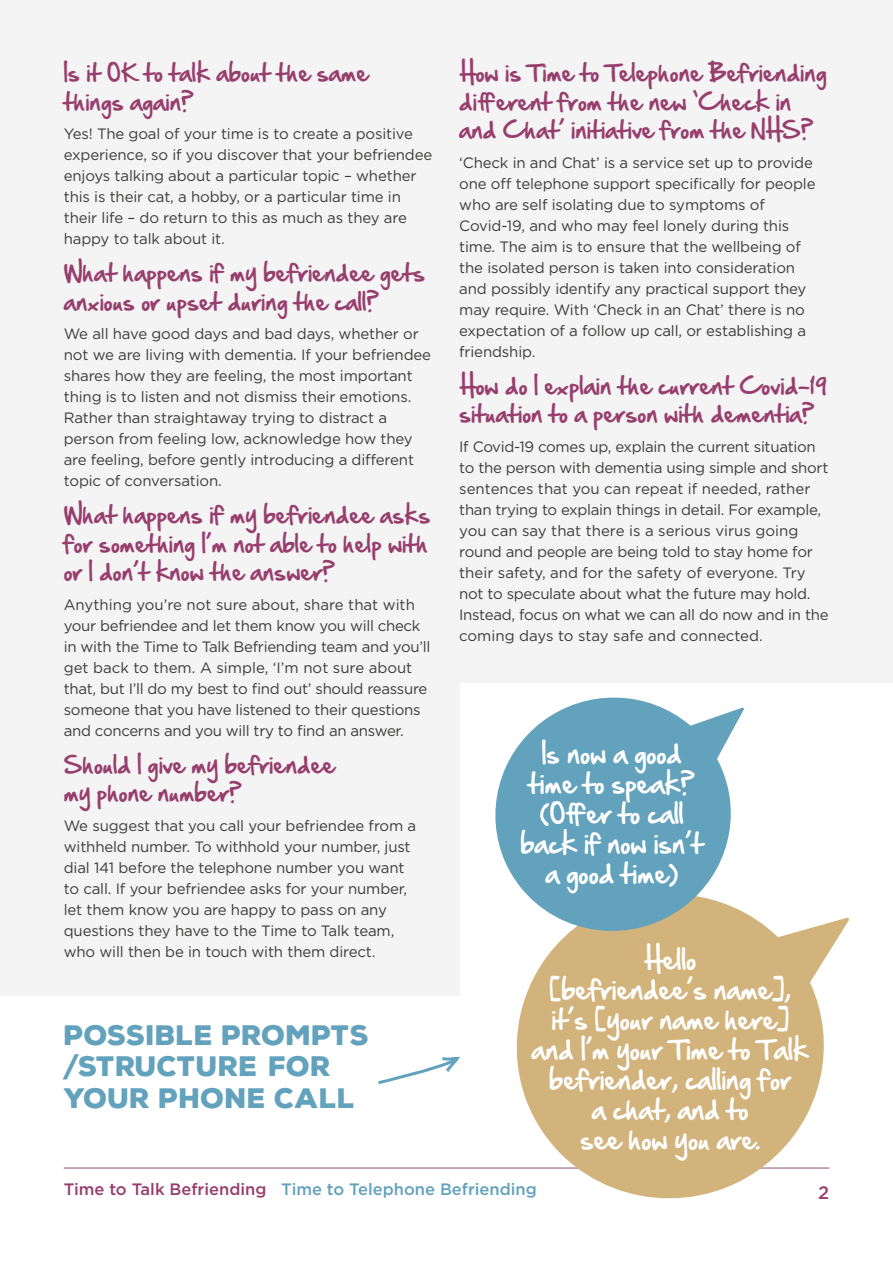
<style>
.page{position:relative;width:893px;height:1263px;background:#fff}
.page>*{position:absolute;margin:0;border:0;box-sizing:border-box;transform-origin:0 0}
.t1{font:900 27.3px/31.5px "Nexa Rust Sans";color:#63a2bc}
.t2{font:24px/30px "Hand Of Sean";letter-spacing:-.005em;color:#fff;text-align:center}
.t3{font:21px/28.5px "Hand Of Sean";color:#973e6d}
.t4{font:500 18px "Gotham";color:#973e6d}
.t5{font:500 16.5px "Gotham";color:#63a2bc}
.t6{font:15px/21px "Gotham";letter-spacing:-.01em;color:#3c3c3b}
.s1{font-family:"Gotham"}
.s2{color:#973e6d}
</style>
<div class="page">
<div style="left:0;top:0;width:459px;height:995px;background:#f4f4f4"></div>
<div style="left:421px;top:0;width:472px;height:682px;background:#f4f4f4"></div>
<hr style="left:64px;top:1167px;width:765px;height:2px;background:#b789a2">
<svg style="left:502px;top:912px;width:347px;height:287px;fill:#d3b37c"></svg>
<svg style="left:378px;top:1056px;width:82px;height:28px"></svg>
<svg style="left:495px;top:697px;width:249px;height:249px;fill:#63a2bc"></svg>
<h3 class="t3" style="left:64px;top:58px;width:306px">Is it OK to talk about the same things again?</h3>
<p class="t6" style="left:64px;top:123px;width:370px">Yes! The goal of your time is to create a positive experience, so if you discover that your befriendee enjoys talking about a particular topic – whether this is their cat, a hobby, or a particular time in their life – do return to this as much as they are happy to talk about it.</p>
<h3 class="t3" style="left:64px;top:258px;width:363px">What happens if my befriendee gets anxious or upset during the call?</h3>
<p class="t6" style="left:64px;top:323px;width:369px">We all have good days and bad days, whether or not we are living with dementia. If your befriendee shares how they are feeling, the most important thing is to listen and not dismiss their emotions.<br>Rather than straightaway trying to distract a person from feeling low, acknowledge how they are feeling, before gently introducing a different topic of conversation.</p>
<h3 class="t3" style="left:64px;top:500px;width:368px;text-align:justify">What happens if my befriendee asks for something I’m not able to help with or I don’t know the answer?</h3>
<p class="t6" style="left:64px;top:593px;width:368px">Anything you’re not sure about, share that with your befriendee and let them know you will check in with the Time to Talk Befriending team and you’ll get back to them. A simple, ‘I’m not sure about that, but I’ll do my best to find out’ should reassure someone that you have listened to their questions and concerns and you will try to find an answer.</p>
<h3 class="t3" style="left:64px;top:750px;width:273px">Should I give my befriendee my phone number?</h3>
<p class="t6" style="left:64px;top:814px;width:354px">We suggest that you call your befriendee from a withheld number. To withhold your number, just dial 141 before the telephone number you want to call. If your befriendee asks for your number, let them know you are happy to pass on any questions they have to the Time to Talk team, who will then be in touch with them direct.</p>
<h1 class="t1" style="left:64px;top:1019px;width:307px">POSSIBLE PROMPTS <span class="s1">/</span>STRUCTURE FOR<br>YOUR PHONE CALL</h1>
<h3 class="t3" style="left:459px;top:58px;width:369px">How is Time to Telephone Befriending different from the new ‘Check in and Chat’ initiative from the NHS?</h3>
<p class="t6" style="left:459px;top:151px;width:358px">‘Check in and Chat’ is a service set up to provide one off telephone support specifically for people who are self isolating due to symptoms of Covid-19, and who may feel lonely during this time. The aim is to ensure that the wellbeing of the isolated person is taken into consideration and possibly identify any practical support they may require. With ‘Check in an Chat’ there is no expectation of a follow up call, or establishing a friendship.</p>
<h3 class="t3" style="left:459px;top:371px;width:369px">How do I explain the current Covid-19 situation to a person with dementia?</h3>
<p class="t6" style="left:459px;top:435px;width:371px">If Covid-19 comes up, explain the current situation to the person with dementia using simple and short sentences that you can repeat if needed, rather than trying to explain things in detail. For example, you can say that there is a serious virus going round and people are being told to stay home for their safety, and for the safety of everyone. Try not to speculate about what the future may hold.<br>Instead, focus on what we can all do now and in the coming days to stay safe and connected.</p>
<h2 class="t2" style="left:520px;top:738px;width:184px">Is now a good time to speak? (Offer to call back if now isn’t a good time)</h2>
<h2 class="t2" style="left:532px;top:944px;width:279px">Hello<br>[befriendee’s name], it’s [your name here] and I’m your Time to Talk befriender, calling for<br>a chat, and to<br>see how you are.</h2>
<p class="t5" style="left:64px;top:1179px;width:475px"><span class="s2">Time to Talk Befriending</span> Time to Telephone Befriending</p>
<p class="t4" style="left:818px;top:1181px;width:13px">2</p>
</div>
